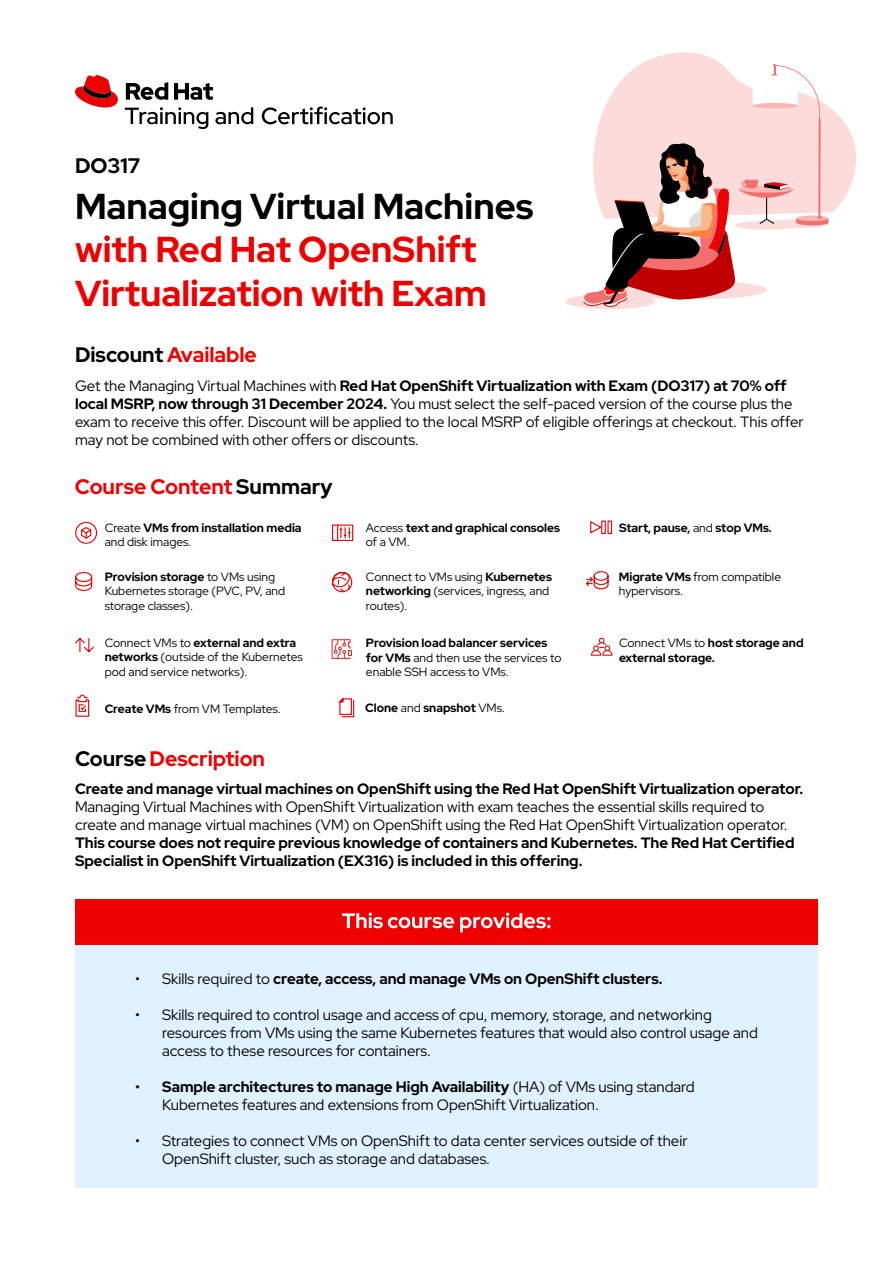
<style>
.page{position:relative;width:893px;height:1263px;background:#fff}
.page>*{position:absolute;margin:0;border:0;box-sizing:border-box;transform-origin:0 0}
.t1{font:700 36px "Red Hat Display";color:#e00}
.t2{font:700 36px "Red Hat Display";color:#000}
.Body{font:700 21px "Red Hat Display";color:#e00}
.Body-2{font:700 21px "Red Hat Display";color:#000}
.Body-3{font:15px/18px "Red Hat Display";color:#000}
.Body-4{font:700 15px "Red Hat Display";color:#000}
.Body-5{font:12px/14.4px "Red Hat Display";color:#000}
.Body-6{font:700 12px/14.4px "Red Hat Display";color:#000}
.s1{color:#000}
.s2{font-weight:700}
.s3{font-weight:400}
.s4{font-weight:500}
</style>
<div class="page">
<div style="left:75px;top:945px;width:742px;height:243px;background:#e0f1ff"></div>
<div style="left:75px;top:900px;width:742px;height:45px;background:#e00"></div>
<svg style="left:342px;top:912px;width:208px;height:20px"></svg>
<svg style="left:125px;top:107px;width:83px;height:22px"></svg>
<svg style="left:215px;top:107px;width:38px;height:17px"></svg>
<svg style="left:262px;top:107px;width:131px;height:17px"></svg>
<svg style="left:75px;top:75px;width:43px;height:32px"></svg>
<svg style="left:126px;top:82px;width:87px;height:18px"></svg>
<div style="left:565px;top:294px;width:90px;height:15px;background:#fcdbdb;border-radius:50%"></div>
<svg style="left:583px;top:52px;width:273px;height:255px"></svg>
<svg style="left:75px;top:521px;width:23px;height:23px"></svg>
<svg style="left:331px;top:524px;width:23px;height:17px"></svg>
<svg style="left:332px;top:572px;width:21px;height:21px"></svg>
<svg style="left:75px;top:572px;width:18px;height:19px"></svg>
<svg style="left:590px;top:520px;width:23px;height:15px"></svg>
<svg style="left:75px;top:638px;width:19px;height:15px"></svg>
<svg style="left:75px;top:694px;width:15px;height:23px"></svg>
<svg style="left:586px;top:571px;width:23px;height:19px"></svg>
<svg style="left:591px;top:637px;width:21px;height:19px"></svg>
<svg style="left:332px;top:639px;width:20px;height:20px"></svg>
<svg style="left:339px;top:698px;width:16px;height:20px"></svg>
<p class="Body-2" style="left:75px;top:152px;width:67px">DO317</p>
<p class="t2" style="left:75px;top:183px;width:460px">Managing Virtual Machines</p>
<p class="t1" style="left:75px;top:226px;width:403px">with Red Hat OpenShift</p>
<p class="t1" style="left:75px;top:270px;width:413px">Virtualization with Exam</p>
<p class="Body" style="left:75px;top:341px;width:183px"><span class="s1">Discount</span> Available</p>
<p class="Body-3" style="left:75px;top:376px;width:730px">Get the Managing Virtual Machines with <span class="s2">Red Hat OpenShift Virtualization with Exam (DO317) at 70% off local MSRP, now through 31 December 2024.</span> You must select the self-paced version of the course plus the exam to receive this offer. Discount will be applied to the local MSRP of eligible offerings at checkout. This offer may not be combined with other offers or discounts.</p>
<p class="Body" style="left:75px;top:472px;width:259px">Course Content <span class="s1">Summary</span></p>
<p class="Body-6" style="left:105px;top:520px;width:198px"><span class="s3">Create</span> VMs from installation media <span class="s3">and disk images.</span></p>
<p class="Body-5" style="left:105px;top:569px;width:182px"><span class="s2">Provision storage</span> to VMs using<br>Kubernetes storage (PVC, PV, and storage classes).</p>
<p class="Body-5" style="left:105px;top:635px;width:200px">Connect VMs to <span class="s2">external and extra networks</span> (outside of the Kubernetes pod and service networks).</p>
<p class="Body-5" style="left:105px;top:701px;width:178px"><span class="s2">Create VMs</span> from VM Templates.</p>
<p class="Body" style="left:75px;top:745px;width:192px"><span class="s1">Course</span> Description</p>
<p class="Body-6" style="left:366px;top:520px;width:196px"><span class="s3">Access</span> text and graphical consoles <span class="s3">of a VM.</span></p>
<p class="Body-5" style="left:366px;top:569px;width:187px">Connect to VMs using <span class="s2">Kubernetes networking</span> (services, ingress, and routes).</p>
<p class="Body-5" style="left:366px;top:635px;width:197px"><span class="s2">Provision load balancer services for VMs</span> and then use the services to enable SSH access to VMs.</p>
<p class="Body-6" style="left:365px;top:700px;width:141px">Clone <span class="s3">and</span> snapshot <span class="s3">VMs.</span></p>
<p class="Body-6" style="left:619px;top:520px;width:154px">Start, pause, <span class="s3">and</span> stop VMs.</p>
<p class="Body-5" style="left:619px;top:569px;width:164px"><span class="s2">Migrate VMs</span> from compatible hypervisors.</p>
<p class="Body-6" style="left:619px;top:635px;width:186px"><span class="s3">Connect VMs to</span> host storage and external storage.</p>
<p class="Body-4" style="left:75px;top:779px;width:730px">Create and manage virtual machines on OpenShift using the Red Hat OpenShift Virtualization operator.</p>
<p class="Body-3" style="left:75px;top:797px;width:721px">Managing Virtual Machines with OpenShift Virtualization with exam teaches the essential skills required to create and manage virtual machines (VM) on OpenShift using the Red Hat OpenShift Virtualization operator.<br><span class="s2">This course does not require previous knowledge of containers and Kubernetes. The Red Hat Certified Specialist in OpenShift Virtualization (EX316) is included in this offering.</span></p>
<p class="Body-4" style="left:135px;top:969px;width:529px"><span class="s3">• Skills required to</span> create, access, and manage VMs on OpenShift clusters.</p>
<p class="Body-3" style="left:162px;top:1005px;width:597px;text-indent:-27px">• Skills required to control usage and access of cpu, memory, storage, and networking resources from VMs using the same Kubernetes features that would also control usage and access to these resources for containers.</p>
<p class="Body-3" style="left:162px;top:1077px;width:534px;text-indent:-27px"><span class="s4">•</span> <span class="s2">Sample architectures to manage High Availability</span> (HA) of VMs using standard<br>Kubernetes features and extensions from OpenShift Virtualization.</p>
<p class="Body-3" style="left:162px;top:1131px;width:527px;text-indent:-27px">• Strategies to connect VMs on OpenShift to data center services outside of their<br>OpenShift cluster, such as storage and databases.</p>
</div>
